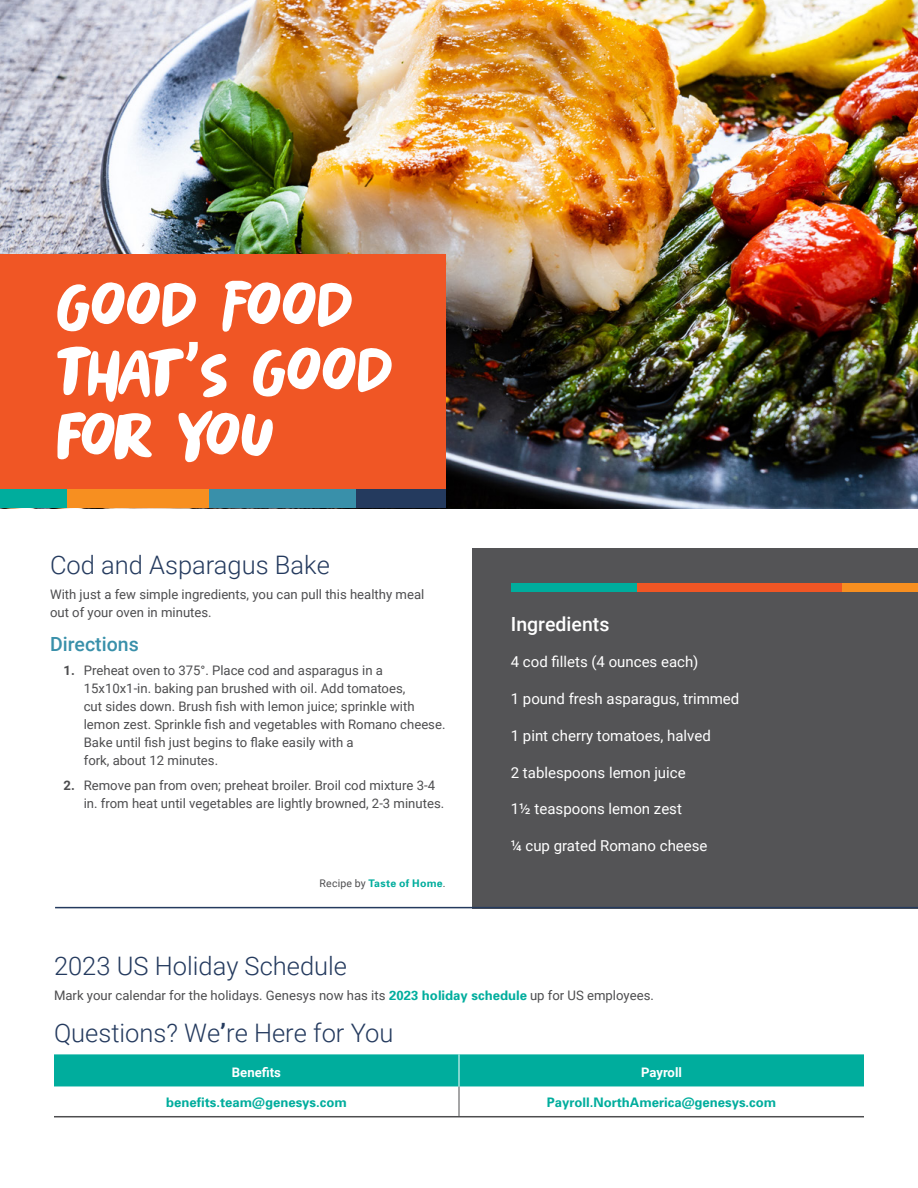
<style>
.page{position:relative;width:918px;height:1188px;background:#fff}
.page>*{position:absolute;margin:0;border:0;box-sizing:border-box;transform-origin:0 0}
.t1{font:76.05px/65.2px "Springwood Brush DEMO";letter-spacing:-.03em;color:#fff}
.t2{font:300 25.5px "Roboto";color:#243a5e}
.t3{font:500 19.5px "Roboto";color:#fff}
.t4{font:500 19.5px "Roboto";color:#3990aa}
.t5{font:15px "Roboto";color:#fff}
.t6{font:13.2px/18px "Roboto";color:#4d4d4f}
.t7{font:700 13.2px "Univers";color:#00ad9d}
.t8{font:700 13.2px "Roboto";color:#fff}
.t9{font:700 10.5px "Univers";letter-spacing:.025em;color:#00ad9d}
.s1{font-family:"Roboto";font-weight:700}
.s2{font-weight:700}
.s3{font-family:"Roboto";font-weight:400;color:#4d4d4f}
.s4{font-family:"Univers";font-weight:700;color:#00ad9d}
</style>
<div class="page">
<div style="left:472px;top:548px;width:446px;height:360px;background:#545456"></div>
<div style="left:842px;top:583px;width:76px;height:9px;background:#f78f20"></div>
<div style="left:636px;top:583px;width:206px;height:9px;background:#f05625"></div>
<div style="left:511px;top:583px;width:125px;height:9px;background:#00ad9d"></div>
<img style="left:0;top:0;width:918px;height:508px">
<div style="left:0;top:254px;width:446px;height:235px;background:#f05625"></div>
<div style="left:355px;top:489px;width:91px;height:19px;background:#243a5e"></div>
<div style="left:209px;top:489px;width:146px;height:19px;background:#3990aa"></div>
<div style="left:66px;top:489px;width:143px;height:19px;background:#f78f20"></div>
<div style="left:0;top:489px;width:66px;height:19px;background:#00ad9d"></div>
<div style="left:54px;top:1054px;width:810px;height:32px;background:#00ad9d"></div>
<hr style="left:459px;top:1086px;width:1px;height:30px;background:#4d4d4f">
<hr style="left:459px;top:1054px;width:1px;height:32px;background:#fff">
<hr style="left:54px;top:1116px;width:405px;height:1px;background:#4d4d4f">
<hr style="left:459px;top:1116px;width:405px;height:1px;background:#4d4d4f">
<hr style="left:55px;top:907px;width:863px;height:1px;background:#243a5e">
<h1 class="t1" style="left:55px;top:273px;width:340px">Good Food<br>That<span class="s1">’</span>s Good for You</h1>
<h2 class="t2" style="left:50px;top:547px;width:281px">Cod and Asparagus Bake</h2>
<p class="t6" style="left:50px;top:585px;width:376px">With just a few simple ingredients, you can pull this healthy meal out of your oven in minutes.</p>
<h3 class="t4" style="left:50px;top:630px;width:90px">Directions</h3>
<p class="t6" style="left:84px;top:661px;width:363px;text-indent:-20px"><span class="s2">1.</span> Preheat oven to 375°. Place cod and asparagus in a 15x10x1-in. baking pan brushed with oil. Add tomatoes,<br>cut sides down. Brush fish with lemon juice; sprinkle with lemon zest. Sprinkle fish and vegetables with Romano cheese.<br>Bake until fish just begins to flake easily with a<br>fork, about 12 minutes.</p>
<p class="t6" style="left:84px;top:776px;width:362px;text-indent:-20px"><span class="s2">2.</span> Remove pan from oven; preheat broiler. Broil cod mixture 3-4 in. from heat until vegetables are lightly browned, 2-3 minutes.</p>
<p class="t9" style="left:320px;top:876px;width:127px"><span class="s3">Recipe by</span> Taste of Home<span class="s3">.</span></p>
<h3 class="t3" style="left:511px;top:610px;width:100px">Ingredients</h3>
<p class="t5" style="left:511px;top:652px;width:189px">4 cod fillets (4 ounces each)</p>
<p class="t5" style="left:511px;top:688px;width:230px">1 pound fresh asparagus, trimmed</p>
<p class="t5" style="left:511px;top:725px;width:202px">1 pint cherry tomatoes, halved</p>
<p class="t5" style="left:511px;top:762px;width:176px">2 tablespoons lemon juice</p>
<p class="t5" style="left:511px;top:799px;width:173px">1½ teaspoons lemon zest</p>
<p class="t5" style="left:511px;top:835px;width:198px">¼ cup grated Romano cheese</p>
<h2 class="t2" style="left:54px;top:948px;width:295px">2023 US Holiday Schedule</h2>
<p class="t6" style="left:54px;top:985px;width:601px">Mark your calendar for the holidays. Genesys now has its <span class="s4">2023 holiday schedule</span> up for US employees.</p>
<h2 class="t2" style="left:54px;top:1015px;width:341px">Questions? We<span class="s2">’</span>re Here for You</h2>
<p class="t8" style="left:232px;top:1063px;width:51px">Benefits</p>
<p class="t8" style="left:641px;top:1063px;width:42px">Payroll</p>
<p class="t7" style="left:166px;top:1094px;width:182px">benefits.team@genesys.com</p>
<p class="t7" style="left:547px;top:1094px;width:231px">Payroll.NorthAmerica@genesys.com</p>
</div>
